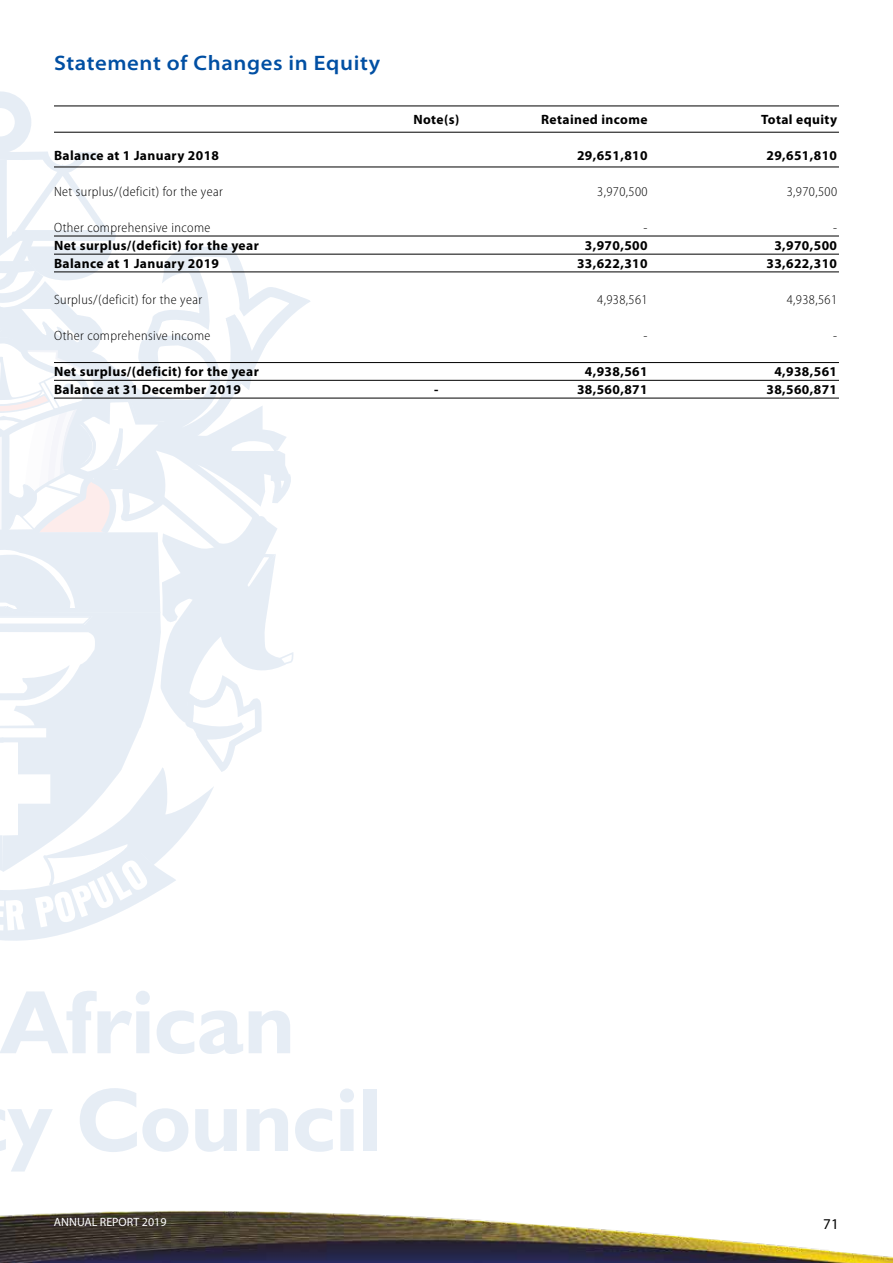
<style>
.page{position:relative;width:893px;height:1263px;background:#fff}
.page>*{position:absolute;margin:0;border:0;box-sizing:border-box;transform-origin:0 0}
.t1{font:600 semi-expanded 21px "Myriad Pro";letter-spacing:.03em;color:#004fa3}
.t2{font:15px "Myriad Pro";color:#000}
.t3{font:700 13.5px "Myriad Pro";letter-spacing:.03em;color:#000}
.t4{font:300 semi-condensed 13.5px "Myriad Pro";letter-spacing:.03em;color:#000}
.t5{font:12px "Myriad Pro";color:#fff}
</style>
<div class="page">
<img style="left:0;top:1210px;width:893px;height:53px">
<svg style="left:0;top:91px;width:311px;height:850px"></svg>
<svg style="left:0;top:1109px;width:53px;height:62px"></svg>
<svg style="left:80px;top:1088px;width:108px;height:64px"></svg>
<svg style="left:195px;top:1109px;width:42px;height:43px"></svg>
<svg style="left:246px;top:1108px;width:42px;height:43px"></svg>
<svg style="left:295px;top:1108px;width:38px;height:44px"></svg>
<svg style="left:340px;top:1088px;width:14px;height:63px"></svg>
<div style="left:363px;top:1089px;width:13px;height:62px;background:#e6edf5"></div>
<svg style="left:0;top:991px;width:150px;height:62px"></svg>
<svg style="left:157px;top:1010px;width:86px;height:44px"></svg>
<svg style="left:249px;top:1010px;width:41px;height:43px"></svg>
<hr style="left:54px;top:106px;width:785px;height:1px;background:#000">
<hr style="left:54px;top:132px;width:785px;height:1px;background:#000">
<hr style="left:54px;top:167px;width:785px;height:1px;background:#000">
<hr style="left:54px;top:254px;width:785px;height:1px;background:#000">
<hr style="left:54px;top:236px;width:785px;height:1px;background:#000">
<hr style="left:54px;top:362px;width:785px;height:1px;background:#000">
<hr style="left:54px;top:271px;width:785px;height:1px;background:#000">
<hr style="left:54px;top:380px;width:785px;height:1px;background:#000">
<hr style="left:54px;top:398px;width:785px;height:1px;background:#000">
<h1 class="t1" style="left:54px;top:51px;width:328px">Statement of Changes in Equity</h1>
<p class="t3" style="left:413px;top:112px;width:47px">Note(s)</p>
<p class="t3" style="left:541px;top:112px;width:108px">Retained income</p>
<p class="t3" style="left:761px;top:112px;width:77px">Total equity</p>
<p class="t3" style="left:54px;top:148px;width:167px">Balance at 1 January 2018</p>
<p class="t3" style="left:577px;top:148px;width:72px">29,651,810</p>
<p class="t3" style="left:766px;top:148px;width:72px">29,651,810</p>
<p class="t4" style="left:54px;top:184px;width:170px">Net surplus/(deficit) for the year</p>
<p class="t4" style="left:597px;top:184px;width:52px">3,970,500</p>
<p class="t4" style="left:787px;top:184px;width:52px">3,970,500</p>
<p class="t4" style="left:54px;top:220px;width:158px">Other comprehensive income</p>
<p class="t4" style="left:644px;top:220px;width:5px">-</p>
<p class="t4" style="left:833px;top:220px;width:5px">-</p>
<p class="t3" style="left:54px;top:238px;width:206px">Net surplus/(deficit) for the year</p>
<p class="t3" style="left:585px;top:238px;width:64px">3,970,500</p>
<p class="t3" style="left:774px;top:238px;width:64px">3,970,500</p>
<p class="t3" style="left:54px;top:256px;width:167px">Balance at 1 January 2019</p>
<p class="t3" style="left:577px;top:256px;width:72px">33,622,310</p>
<p class="t3" style="left:766px;top:256px;width:72px">33,622,310</p>
<p class="t4" style="left:54px;top:292px;width:150px">Surplus/(deficit) for the year</p>
<p class="t4" style="left:597px;top:292px;width:52px">4,938,561</p>
<p class="t4" style="left:787px;top:292px;width:52px">4,938,561</p>
<p class="t4" style="left:54px;top:328px;width:158px">Other comprehensive income</p>
<p class="t4" style="left:644px;top:328px;width:5px">-</p>
<p class="t4" style="left:833px;top:328px;width:5px">-</p>
<p class="t3" style="left:54px;top:364px;width:206px">Net surplus/(deficit) for the year</p>
<p class="t3" style="left:585px;top:364px;width:64px">4,938,561</p>
<p class="t3" style="left:774px;top:364px;width:64px">4,938,561</p>
<p class="t3" style="left:54px;top:382px;width:189px">Balance at 31 December 2019</p>
<p class="t3" style="left:434px;top:382px;width:6px">-</p>
<p class="t3" style="left:577px;top:382px;width:72px">38,560,871</p>
<p class="t3" style="left:766px;top:382px;width:72px">38,560,871</p>
<p class="t5" style="left:54px;top:1216px;width:114px">ANNUAL REPORT 2019</p>
<p class="t2" style="left:823px;top:1216px;width:17px">71</p>
</div>
